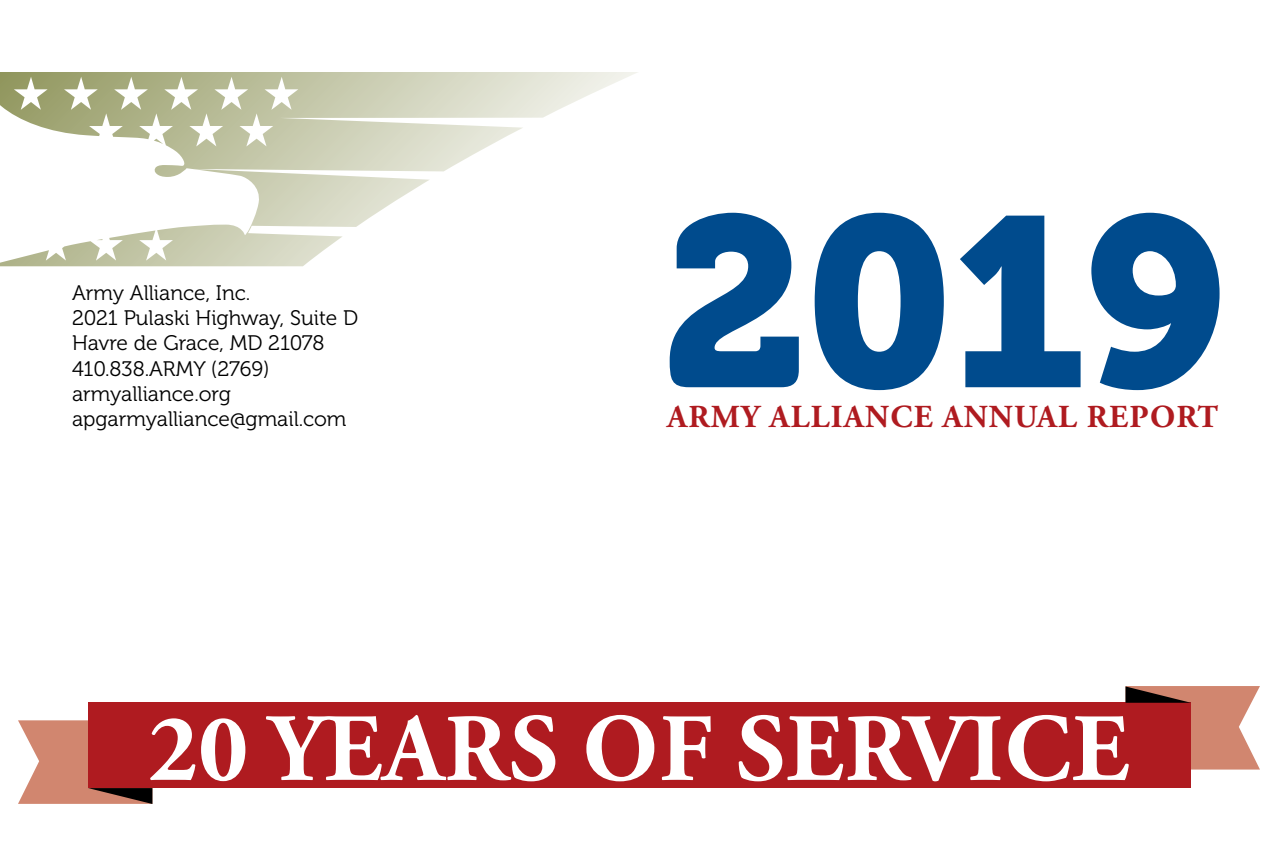
<style>
.page{position:relative;width:1278px;height:846px;background:#fff}
.page>*{position:absolute;margin:0;border:0;box-sizing:border-box;transform-origin:0 0}
.t1{font:240px "Museo 900";color:#004b8d}
.t2{font:700 96px "Adobe Garamond Pro";letter-spacing:.015em;color:#fff}
.t3{font:700 32px "Adobe Garamond Pro";letter-spacing:.04em;color:#af1b20}
.t4{font:21px/25.2px "Museo 300";color:#000}
</style>
<div class="page">
<svg style="left:0;top:72px;width:638px;height:194px"></svg>
<div style="left:88px;top:703px;width:1103px;height:85px;background:#af1b20"></div>
<svg style="left:1126px;top:686px;width:134px;height:84px"></svg>
<svg style="left:18px;top:720px;width:134px;height:84px"></svg>
<p class="t4" style="left:72px;top:281px;width:288px">Army Alliance, Inc.<br>2021 Pulaski Highway, Suite D<br>Havre de Grace, MD 21078<br>410.838.ARMY (2769) armyalliance.org apgarmyalliance@gmail.com</p>
<h1 class="t1" style="left:663px;top:167px;width:564px">2019</h1>
<h3 class="t3" style="left:667px;top:398px;width:552px">ARMY ALLIANCE ANNUAL REPORT</h3>
<h2 class="t2" style="left:148px;top:694px;width:982px">20 YEARS OF SERVICE</h2>
</div>
